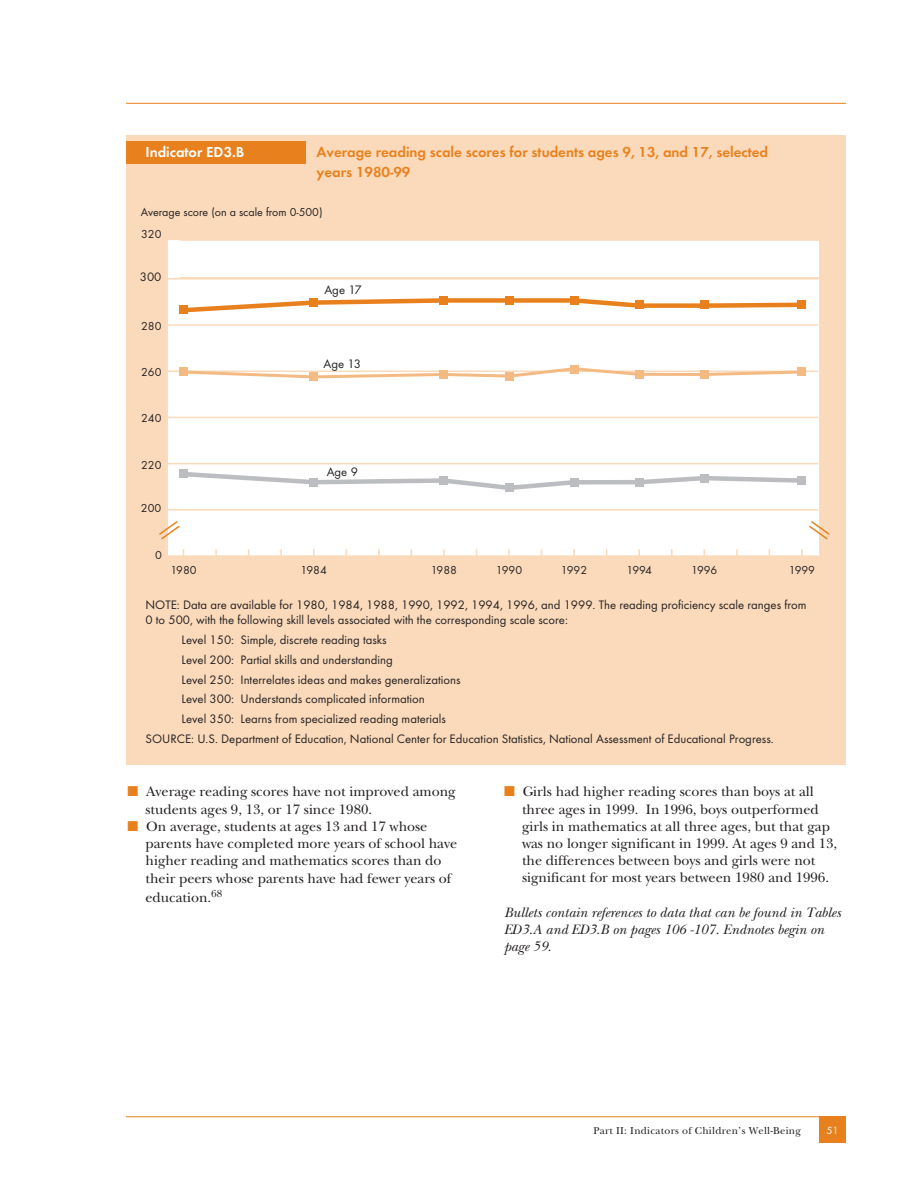
<style>
.page{position:relative;width:918px;height:1188px;background:#fff}
.page>*{position:absolute;margin:0;border:0;box-sizing:border-box;transform-origin:0 0}
.t1{font:600 15px/20.2px "Futura T";color:#e8811d}
.t2{font:600 15px "Futura T";color:#fff}
.t3{font:14.25px/17.2px "New Baskerville";color:#231f20}
.t4{font:italic 14.25px/17.1px "New Baskerville";color:#231f20}
.t5{font:12.75px/15.3px "Futura T";color:#231f20}
.t6{font:12px "Futura T";color:#231f20}
.t7{font:10.8px "Futura T";color:#fff}
.t8{font:10.5px "New Baskerville";letter-spacing:.025em;color:#231f20}
.s1{color:#e8811d}
</style>
<div class="page">
<hr style="left:126px;top:1116px;width:720px;height:1px;background:#e8811d">
<div style="left:819px;top:1116px;width:27px;height:27px;background:#e8811d"></div>
<hr style="left:126px;top:103px;width:720px;height:1px;background:#e8811d">
<div style="left:126px;top:135px;width:720px;height:629px;background:#fadabb"></div>
<div style="left:167px;top:241px;width:651px;height:314px;background:#fff"></div>
<svg style="left:215px;top:549px;width:2px;height:6px"></svg>
<svg style="left:280px;top:549px;width:2px;height:6px"></svg>
<svg style="left:378px;top:549px;width:2px;height:6px"></svg>
<svg style="left:443px;top:549px;width:2px;height:6px"></svg>
<svg style="left:508px;top:549px;width:2px;height:6px"></svg>
<svg style="left:573px;top:549px;width:2px;height:6px"></svg>
<svg style="left:638px;top:549px;width:2px;height:6px"></svg>
<svg style="left:736px;top:549px;width:2px;height:6px"></svg>
<svg style="left:801px;top:549px;width:2px;height:6px"></svg>
<hr style="left:167px;top:238px;width:1px;height:318px;background:#fadabb">
<hr style="left:167px;top:509px;width:651px;height:2px;background:#fadabb">
<hr style="left:167px;top:463px;width:651px;height:1px;background:#fadabb">
<hr style="left:167px;top:417px;width:651px;height:1px;background:#fadabb">
<hr style="left:167px;top:371px;width:651px;height:1px;background:#fadabb">
<hr style="left:167px;top:324px;width:651px;height:2px;background:#fadabb">
<hr style="left:180px;top:277px;width:650px;height:2px;background:#fadabb">
<hr style="left:167px;top:278px;width:651px;height:2px;background:#fadabb">
<div style="left:179px;top:367px;width:9px;height:9px;background:#f4ba83"></div>
<div style="left:309px;top:372px;width:9px;height:9px;background:#f4ba83"></div>
<div style="left:505px;top:372px;width:8px;height:9px;background:#f4ba83"></div>
<div style="left:570px;top:365px;width:9px;height:9px;background:#f4ba83"></div>
<div style="left:798px;top:367px;width:8px;height:9px;background:#f4ba83"></div>
<svg style="left:188px;top:367px;width:610px;height:13px"></svg>
<svg style="left:179px;top:469px;width:627px;height:23px"></svg>
<svg style="left:179px;top:296px;width:627px;height:18px"></svg>
<svg style="left:159px;top:520px;width:671px;height:21px"></svg>
<div style="left:126px;top:141px;width:180px;height:23px;background:#e8811d"></div>
<p class="t2" style="left:146px;top:146px;width:100px">Indicator ED3.B</p>
<p class="t1" style="left:316px;top:143px;width:453px">Average reading scale scores for students ages 9, 13, and 17, selected years 1980-99</p>
<p class="t6" style="left:141px;top:208px;width:183px">Average score (on a scale from 0-500)</p>
<p class="t6" style="left:141px;top:229px;width:22px">320</p>
<p class="t5" style="left:140px;top:270px;width:23px">300</p>
<p class="t6" style="left:141px;top:321px;width:22px">280</p>
<p class="t6" style="left:141px;top:367px;width:22px">260</p>
<p class="t6" style="left:141px;top:414px;width:22px">240</p>
<p class="t5" style="left:324px;top:283px;width:39px">Age 17</p>
<p class="t5" style="left:324px;top:357px;width:39px">Age 13</p>
<p class="t6" style="left:141px;top:460px;width:22px">220</p>
<p class="t6" style="left:141px;top:504px;width:22px">200</p>
<p class="t6" style="left:155px;top:550px;width:8px">0</p>
<p class="t5" style="left:327px;top:465px;width:33px">Age 9</p>
<p class="t6" style="left:170px;top:565px;width:28px">1980</p>
<p class="t6" style="left:301px;top:566px;width:28px">1984</p>
<p class="t6" style="left:431px;top:565px;width:28px">1988</p>
<p class="t6" style="left:496px;top:565px;width:28px">1990</p>
<p class="t6" style="left:561px;top:565px;width:28px">1992</p>
<p class="t6" style="left:626px;top:565px;width:27px">1994</p>
<p class="t6" style="left:691px;top:565px;width:28px">1996</p>
<p class="t6" style="left:789px;top:566px;width:28px">1999</p>
<p class="t5" style="left:146px;top:598px;width:663px">NOTE: Data are available for 1980, 1984, 1988, 1990, 1992, 1994, 1996, and 1999. The reading proficiency scale ranges from<br>0 to 500, with the following skill levels associated with the corresponding scale score:</p>
<p class="t5" style="left:181px;top:633px;width:207px">Level 150: Simple, discrete reading tasks</p>
<p class="t5" style="left:181px;top:653px;width:213px">Level 200: Partial skills and understanding</p>
<p class="t5" style="left:181px;top:673px;width:281px">Level 250: Interrelates ideas and makes generalizations</p>
<p class="t5" style="left:181px;top:693px;width:245px">Level 300: Understands complicated information</p>
<p class="t5" style="left:181px;top:712px;width:266px">Level 350: Learns from specialized reading materials</p>
<p class="t5" style="left:146px;top:732px;width:630px">SOURCE: U.S. Department of Education, National Center for Education Statistics, National Assessment of Educational Progress.</p>
<p class="t3" style="left:146px;top:784px;width:312px;line-height:17.7px;text-indent:-18px"><span class="s1">■</span> Average reading scores have not improved among students ages 9, 13, or 17 since 1980.</p>
<p class="t3" style="left:146px;top:819px;width:313px;text-indent:-18px"><span class="s1">■</span> On average, students at ages 13 and 17 whose parents have completed more years of school have higher reading and mathematics scores than do their peers whose parents have had fewer years of</p>
<p class="t3" style="left:146px;top:890px;width:78px">education.<sup>68</sup></p>
<p class="t3" style="left:522px;top:784px;width:317px;text-indent:-18px"><span class="s1">■</span> Girls had higher reading scores than boys at all three ages in 1999. In 1996, boys outperformed girls in mathematics at all three ages, but that gap was no longer significant in 1999. At ages 9 and 13, the differences between boys and girls were not significant for most years between 1980 and 1996.</p>
<p class="t4" style="left:504px;top:906px;width:338px">Bullets contain references to data that can be found in Tables<br>ED3.A and ED3.B on pages 106 -107. Endnotes begin on page 59.</p>
<p class="t8" style="left:593px;top:1127px;width:209px">Part II: Indicators of Children’s Well-Being</p>
<p class="t7" style="left:826px;top:1126px;width:14px">51</p>
</div>
